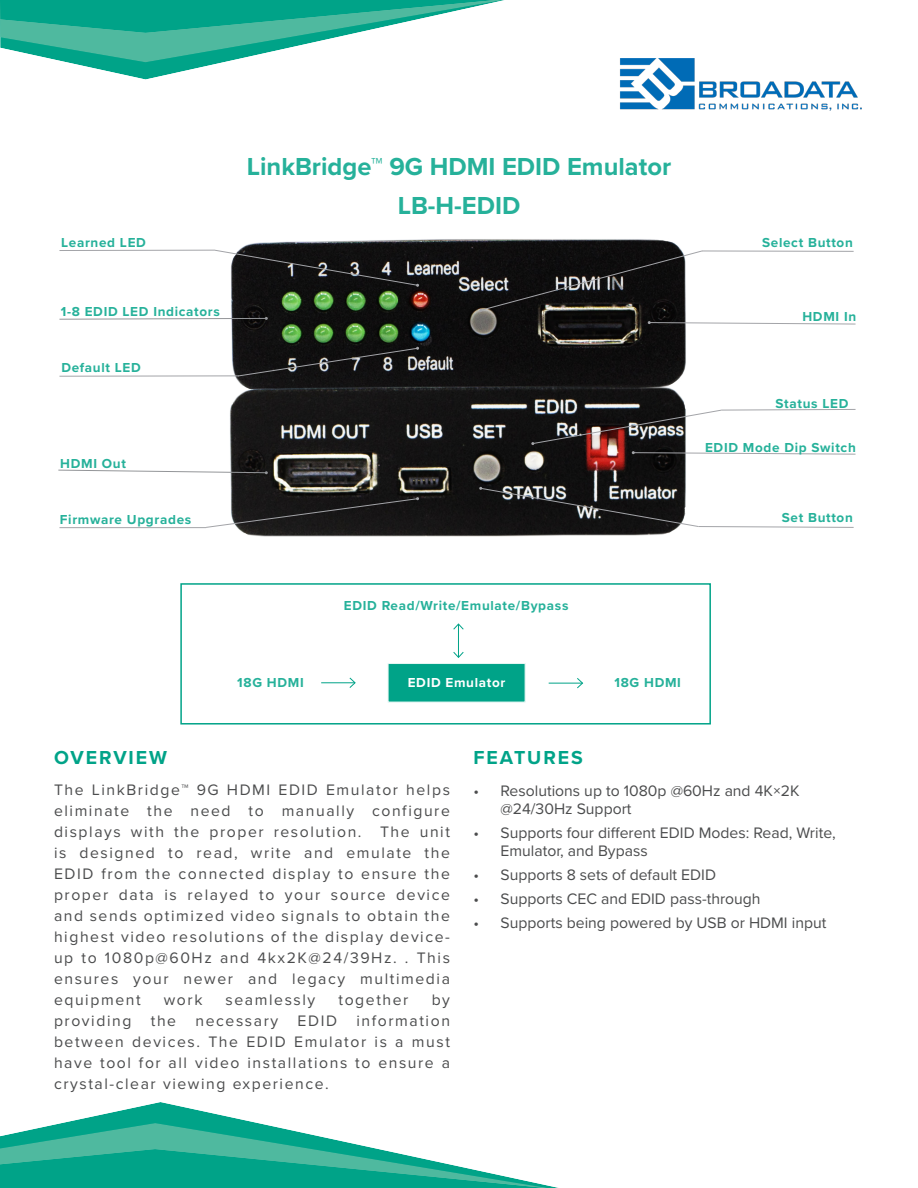
<style>
.page{position:relative;width:918px;height:1188px;background:#fff}
.page>*{position:absolute;margin:0;border:0;box-sizing:border-box;transform-origin:0 0}
.Table_Right_Column{font:700 25.5px "Proxima Nova";color:#26b19a}
.Features_Title{font:700 19.5px "Proxima Nova";letter-spacing:.1em;color:#00a388}
.Overview_Title{font:700 19.5px "Proxima Nova";letter-spacing:.1em;color:#00a388}
.Overview_Title-2{font:15.75px/21px "Proxima Nova";color:#4b4c4d}
.Overview_Title-3{font:15.75px "Proxima Nova";letter-spacing:.1em;color:#4b4c4d}
.t1{font:700 13.5px "Proxima Nova";letter-spacing:.05em;color:#26b19a}
.t2{font:700 13.5px "Proxima Nova";letter-spacing:.05em;color:#fff}
</style>
<div class="page">
<svg style="left:0;top:35px;width:346px;height:45px"></svg>
<div style="left:0;top:0;width:512px;height:35px;background:#fff;opacity:.35"></div>
<div style="left:0;top:1121px;width:549px;height:67px;background:#fff;opacity:.35"></div>
<svg style="left:0;top:1123px;width:549px;height:24px"></svg>
<div style="left:0;top:1147px;width:549px;height:41px;background:#fff;opacity:.35"></div>
<img style="left:620px;top:58px;width:242px;height:53px">
<img style="left:231px;top:239px;width:455px;height:133px">
<img style="left:230px;top:372px;width:456px;height:165px">
<div style="left:388px;top:663px;width:137px;height:39px;background:#00a388;border:1px solid #e6f6f3"></div>
<div style="left:180px;top:583px;width:531px;height:142px;border:2px solid #00a388"></div>
<hr style="left:549px;top:683px;width:34px;height:1px;background:#00a388">
<svg style="left:576px;top:678px;width:8px;height:11px"></svg>
<svg style="left:214px;top:249px;width:205px;height:38px;background:#303031"></svg>
<hr style="left:59px;top:250px;width:156px;height:1px;background:#a3a4a8">
<svg style="left:238px;top:347px;width:181px;height:30px;background:#202021"></svg>
<hr style="left:59px;top:375px;width:180px;height:2px;background:#a3a4a8">
<svg style="left:59px;top:317px;width:209px;height:3px"></svg>
<svg style="left:206px;top:497px;width:213px;height:31px;background:#383737"></svg>
<hr style="left:59px;top:527px;width:147px;height:1px;background:#a3a4a8">
<svg style="left:632px;top:451px;width:224px;height:4px"></svg>
<svg style="left:58px;top:469px;width:210px;height:5px"></svg>
<svg style="left:648px;top:321px;width:208px;height:4px"></svg>
<svg style="left:479px;top:487px;width:375px;height:41px"></svg>
<hr style="left:321px;top:682px;width:34px;height:1px;background:#00a388">
<svg style="left:349px;top:677px;width:7px;height:11px"></svg>
<hr style="left:458px;top:624px;width:1px;height:33px;background:#00a388">
<svg style="left:453px;top:623px;width:11px;height:7px"></svg>
<svg style="left:453px;top:652px;width:11px;height:6px"></svg>
<svg style="left:479px;top:250px;width:224px;height:62px;background:#313030"></svg>
<hr style="left:702px;top:251px;width:152px;height:1px;background:#a3a4a8">
<svg style="left:531px;top:409px;width:325px;height:36px"></svg>
<p class="t1" style="left:61px;top:232px;width:86px">Learned LED</p>
<p class="t1" style="left:61px;top:301px;width:161px">1-8 EDID LED Indicators</p>
<p class="t1" style="left:61px;top:358px;width:81px">Default LED</p>
<p class="Table_Right_Column" style="left:247px;top:147px;width:426px">LinkBridge™ 9G HDMI EDID Emulator</p>
<p class="Table_Right_Column" style="left:398px;top:186px;width:124px">LB-H-EDID</p>
<p class="t1" style="left:60px;top:453px;width:67px">HDMI Out</p>
<p class="t1" style="left:60px;top:510px;width:133px">Firmware Upgrades</p>
<p class="t1" style="left:762px;top:232px;width:92px">Select Button</p>
<p class="t1" style="left:802px;top:307px;width:55px">HDMI In</p>
<p class="t1" style="left:776px;top:393px;width:74px">Status LED</p>
<p class="t1" style="left:705px;top:437px;width:152px">EDID Mode Dip Switch</p>
<p class="t1" style="left:782px;top:508px;width:73px">Set Button</p>
<p class="t1" style="left:237px;top:672px;width:68px">18G HDMI</p>
<p class="t1" style="left:344px;top:595px;width:226px">EDID Read/Write/Emulate/Bypass</p>
<p class="t2" style="left:408px;top:672px;width:99px">EDID Emulator</p>
<p class="t1" style="left:615px;top:672px;width:68px">18G HDMI</p>
<p class="Overview_Title" style="left:54px;top:743px;width:115px">OVERVIEW</p>
<p class="Overview_Title-2" style="left:54px;top:778px;width:398px;text-align:justify">The LinkBridge™ 9G HDMI EDID Emulator helps eliminate the need to manually configure displays with the proper resolution. The unit is designed to read, write and emulate the EDID from the connected display to ensure the proper data is relayed to your source device and sends optimized video signals to obtain the highest video resolutions of the display device&shy;up to 1080p@60Hz and 4kx2K@24/39Hz. . This ensures your newer and legacy multimedia equipment</p>
<p class="Overview_Title-2" style="left:54px;top:988px;width:398px;text-align:justify;text-indent:378px">by providing the necessary EDID information between devices. The EDID Emulator is a must have tool for all video installations to ensure a crystal-clear viewing experience.</p>
<p class="Overview_Title-2" style="left:164px;top:988px;width:40px">work</p>
<p class="Overview_Title-3" style="left:226px;top:988px;width:91px">seamlessly</p>
<p class="Overview_Title-3" style="left:339px;top:988px;width:71px">together</p>
<p class="Features_Title" style="left:474px;top:743px;width:111px">FEATURES</p>
<p class="Overview_Title-2" style="left:501px;top:781px;width:301px;line-height:18px;text-indent:-27px">• Resolutions up to 1080p @60Hz and 4K×2K @24/30Hz Support</p>
<p class="Overview_Title-2" style="left:501px;top:823px;width:337px;line-height:18px;text-indent:-27px">• Supports four different EDID Modes: Read, Write,<br>Emulator, and Bypass</p>
<p class="Overview_Title-2" style="left:474px;top:863px;width:244px">• Supports 8 sets of default EDID</p>
<p class="Overview_Title-2" style="left:474px;top:887px;width:289px">• Supports CEC and EDID pass-through</p>
<p class="Overview_Title-2" style="left:474px;top:911px;width:354px">• Supports being powered by USB or HDMI input</p>
</div>
